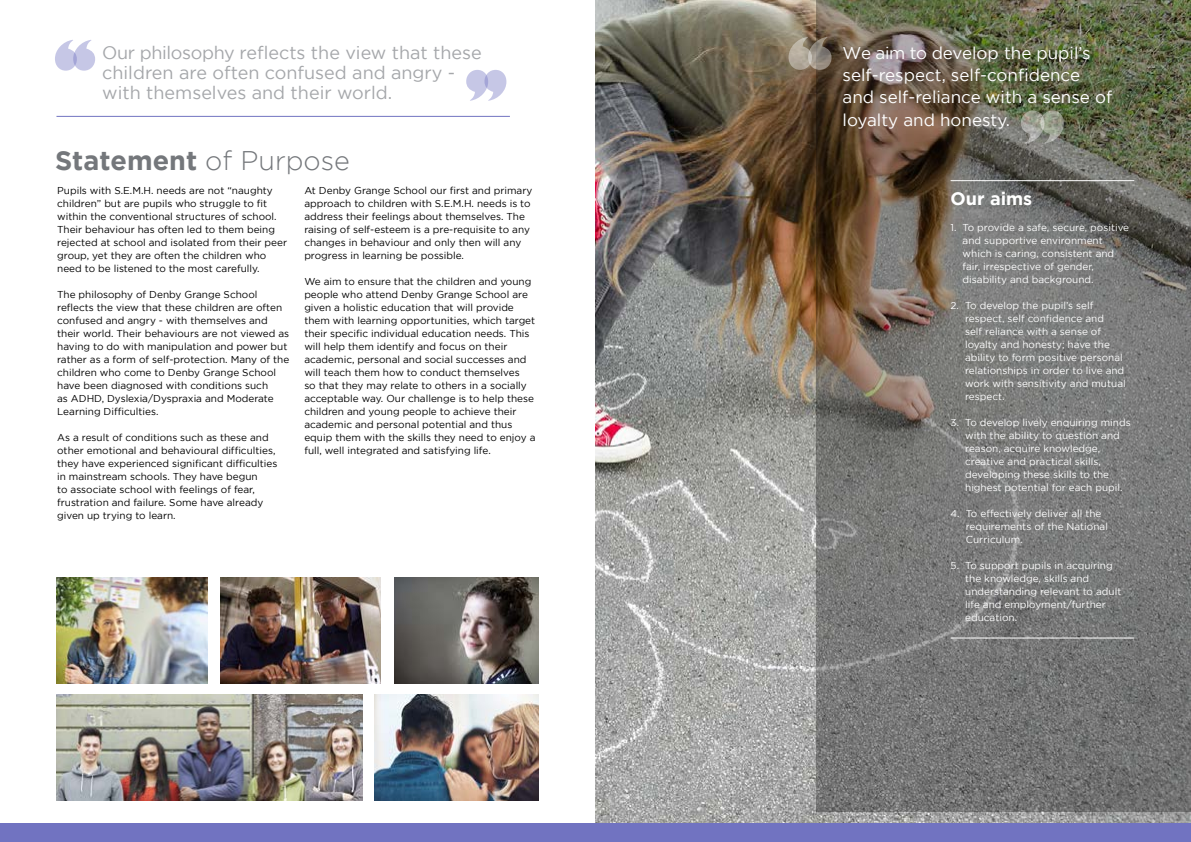
<style>
.page{position:relative;width:1191px;height:842px;background:#fff}
.page>*{position:absolute;margin:0;border:0;box-sizing:border-box;transform-origin:0 0}
.t1{font:700 26.9px "Gotham";color:#74777b}
.t2{font:18px/20px "Gotham";color:#a5a7aa}
.t3{font:700 18px "Gotham";color:#fff}
.t4{font:17px/22.3px "Gotham";color:#fff}
.t5{font:10px/13px "Gotham";color:#000}
.t6{font:10px/13px "Gotham";color:#fff}
.s1{font-weight:300}
</style>
<div class="page">
<img style="left:595px;top:0;width:596px;height:823px">
<svg style="left:816px;top:0;width:375px;height:811px;background:#72716b"></svg>
<div style="left:0;top:823px;width:1191px;height:19px;background:#7173c1"></div>
<svg style="left:1021px;top:111px;width:43px;height:33px"></svg>
<svg style="left:788px;top:37px;width:43px;height:33px"></svg>
<img style="left:56px;top:578px;width:152px;height:105px">
<img style="left:56px;top:694px;width:306px;height:106px">
<img style="left:221px;top:578px;width:160px;height:105px">
<img style="left:394px;top:578px;width:145px;height:105px">
<img style="left:374px;top:694px;width:165px;height:106px">
<svg style="left:466px;top:70px;width:40px;height:31px"></svg>
<svg style="left:55px;top:40px;width:40px;height:31px"></svg>
<hr style="left:56px;top:116px;width:454px;height:1px;background:#7173c1">
<hr style="left:950px;top:180px;width:184px;height:1px;background:#fff">
<hr style="left:950px;top:638px;width:184px;height:1px;background:#fff">
<h2 class="t2" style="left:102px;top:42px;width:381px">Our philosophy reflects the view that these children are often confused and angry - with themselves and their world.</h2>
<h1 class="t1" style="left:55px;top:145px;width:296px">Statement <span class="s1">of Purpose</span></h1>
<p class="t5" style="left:57px;top:184px;width:231px">Pupils with S.E.M.H. needs are not “naughty children” but are pupils who struggle to fit within the conventional structures of school.<br>Their behaviour has often led to them being rejected at school and isolated from their peer group, yet they are often the children who need to be listened to the most carefully.</p>
<p class="t5" style="left:57px;top:288px;width:234px">The philosophy of Denby Grange School reflects the view that these children are often confused and angry - with themselves and their world. Their behaviours are not viewed as having to do with manipulation and power but rather as a form of self-protection. Many of the children who come to Denby Grange School have been diagnosed with conditions such<br>as ADHD, Dyslexia/Dyspraxia and Moderate Learning Difficulties.</p>
<p class="t5" style="left:57px;top:431px;width:222px">As a result of conditions such as these and other emotional and behavioural difficulties, they have experienced significant difficulties in mainstream schools. They have begun<br>to associate school with feelings of fear, frustration and failure. Some have already given up trying to learn.</p>
<p class="t5" style="left:304px;top:184px;width:229px">At Denby Grange School our first and primary approach to children with S.E.M.H. needs is to address their feelings about themselves. The raising of self-esteem is a pre-requisite to any changes in behaviour and only then will any progress in learning be possible.</p>
<p class="t5" style="left:304px;top:275px;width:233px">We aim to ensure that the children and young people who attend Denby Grange School are given a holistic education that will provide them with learning opportunities, which target their specific individual education needs. This will help them identify and focus on their academic, personal and social successes and will teach them how to conduct themselves<br>so that they may relate to others in a socially acceptable way. Our challenge is to help these children and young people to achieve their academic and personal potential and thus equip them with the skills they need to enjoy a full, well integrated and satisfying life.</p>
<h3 class="t4" style="left:842px;top:41px;width:271px">We aim to develop the pupil’s self-respect, self-confidence and self-reliance with a sense of loyalty and honesty.</h3>
<h2 class="t3" style="left:950px;top:188px;width:83px">Our aims</h2>
<p class="t6" style="left:962px;top:221px;width:168px;text-indent:-12px">1. To provide a safe, secure, positive and supportive environment which is caring, consistent and fair, irrespective of gender, disability and background.</p>
<p class="t6" style="left:965px;top:299px;width:162px;text-indent:-14px">2. To develop the pupil’s self respect, self confidence and<br>self reliance with a sense of loyalty and honesty; have the ability to form positive personal relationships in order to live and work with sensitivity and mutual respect.</p>
<p class="t6" style="left:965px;top:416px;width:167px;text-indent:-15px">3. To develop lively enquiring minds with the ability to question and reason, acquire knowledge, creative and practical skills, developing these skills to the highest potential for each pupil.</p>
<p class="t6" style="left:965px;top:507px;width:144px;text-indent:-15px">4. To effectively deliver all the requirements of the National<br>Curriculum.</p>
<p class="t6" style="left:965px;top:559px;width:158px;text-indent:-15px">5. To support pupils in acquiring the knowledge, skills and understanding relevant to adult life and employment/further education.</p>
</div>
